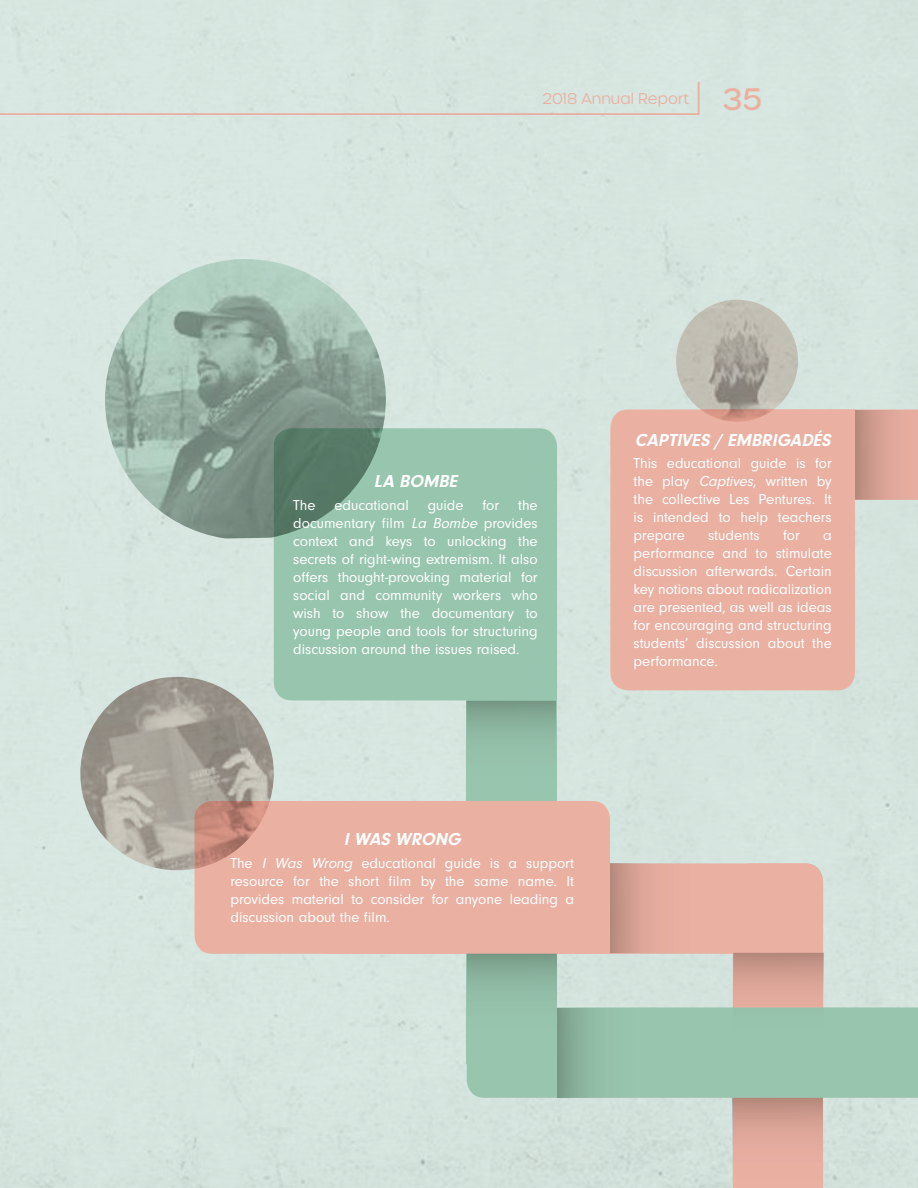
<style>
.page{position:relative;width:918px;height:1188px;background:#fff}
.page>*{position:absolute;margin:0;border:0;box-sizing:border-box;transform-origin:0 0}
.t1{font:italic 700 18px "Neuzeit Gro";color:#fff}
.t2{font:15px/18px "Neuzeit Gro";color:#fff;text-align:justify}
.t3{font:300 15px "Urbane Rounded";color:#eab0a2}
.s1{font-weight:500;font-size:30px}
.s2{font-style:italic}
</style>
<div class="page">
<div style="left:0;top:80px;width:700px;height:36px;background:#d7e6df"></div>
<svg style="left:467px;top:863px;width:451px;height:325px"></svg>
<div style="left:195px;top:801px;width:415px;height:153px;background:#eab0a2"></div>
<div style="left:610px;top:410px;width:245px;height:280px;background:#eab0a2"></div>
<div style="left:274px;top:428px;width:283px;height:272px;background:#98c5ae"></div>
<img style="left:610px;top:863px;width:120px;height:90px">
<img style="left:478px;top:953px;width:345px;height:120px">
<img style="left:477px;top:1098px;width:345px;height:90px">
<img style="left:213px;top:954px;width:343px;height:119px">
<img style="left:557px;top:1008px;width:119px;height:90px">
<img style="left:283px;top:701px;width:273px;height:119px">
<img style="left:676px;top:300px;width:123px;height:122px">
<img style="left:71px;top:677px;width:212px;height:202px">
<img style="left:104px;top:259px;width:283px;height:280px">
<p class="t3" style="left:542px;top:89px;width:221px">2018 Annual Report <span class="s1">35</span></p>
<p class="t1" style="left:374px;top:471px;width:89px">LA BOMBE</p>
<p class="t2" style="left:293px;top:496px;width:24px">The</p>
<p class="t2" style="left:334px;top:496px;width:76px">educational</p>
<p class="t2" style="left:428px;top:496px;width:37px">guide</p>
<p class="t2" style="left:483px;top:496px;width:18px">for</p>
<p class="t2" style="left:293px;top:496px;width:246px;text-indent:225px">the documentary film <span class="s2">La Bombe</span> provides context and keys to unlocking the secrets of right-wing extremism. It also offers thought-provoking material for social and community workers who wish to show the documentary to young people and tools for structuring discussion around the issues raised.</p>
<p class="t1" style="left:635px;top:430px;width:201px">CAPTIVES / EMBRIGADÉS</p>
<p class="t2" style="left:634px;top:454px;width:200px">This educational guide is for the play <span class="s2">Captives</span>, written by the collective Les Pentures. It is intended to help teachers prepare</p>
<p class="t2" style="left:708px;top:526px;width:53px">students</p>
<p class="t2" style="left:783px;top:526px;width:18px">for</p>
<p class="t2" style="left:634px;top:526px;width:200px;text-indent:190px">a performance and to stimulate discussion afterwards. Certain key notions about radicalization are presented, as well as ideas for encouraging and structuring students’ discussion about the performance.</p>
<p class="t1" style="left:344px;top:829px;width:123px">I WAS WRONG</p>
<p class="t2" style="left:230px;top:854px;width:345px">The <span class="s2">I Was Wrong</span> educational guide is a support resource for the short film by the same name. It provides material to consider for anyone leading a discussion about the film.</p>
</div>
